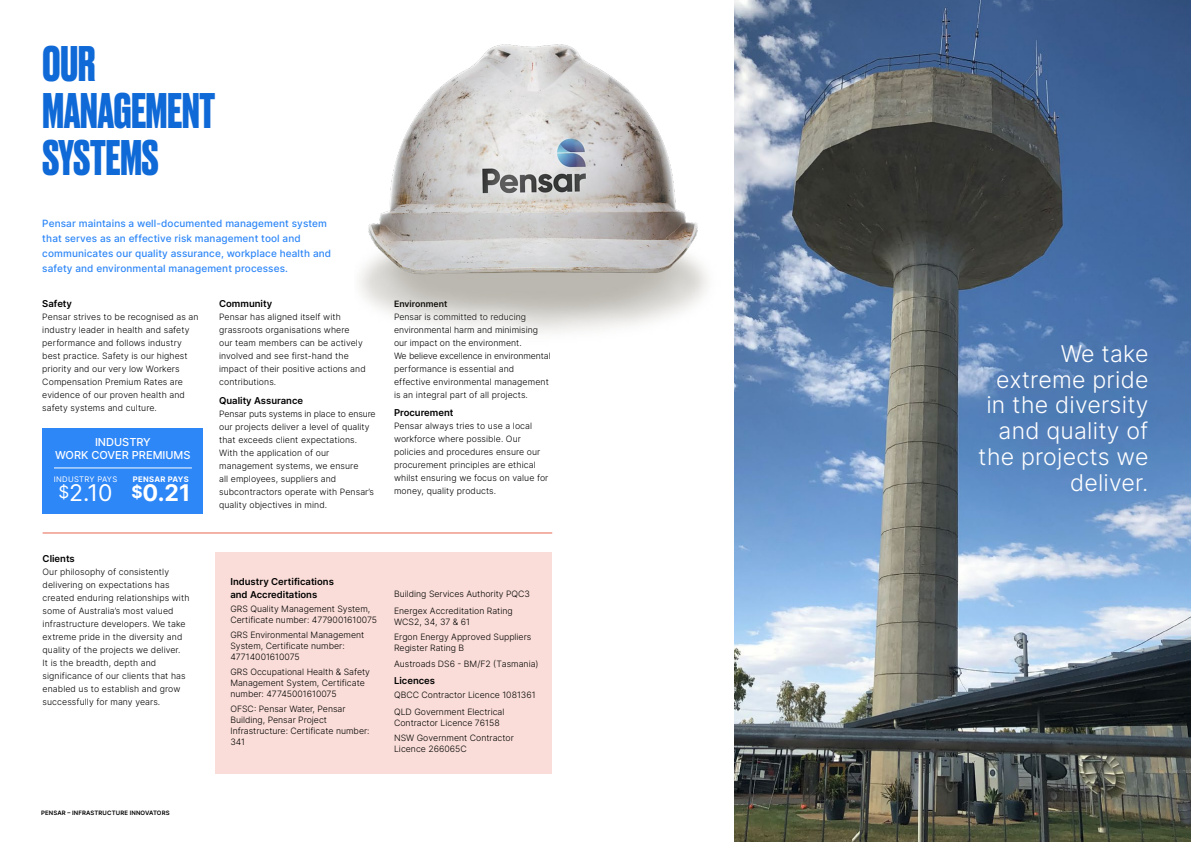
<style>
.page{position:relative;width:1191px;height:842px;background:#fff}
.page>*{position:absolute;margin:0;border:0;box-sizing:border-box;transform-origin:0 0}
.t1{font:700 47px/47px "Druk";color:#0f69d6}
.t2{font:300 23.1px/25.8px "Inter";letter-spacing:.01em;color:#fff;text-align:right}
.t3{font:23px "Inter";color:#fff}
.t4{font:700 23px "Inter";color:#fff}
.t5{font:500 11px/13px "Inter";color:#fff;text-align:center}
.t6{font:500 10px/15px "Inter";letter-spacing:.01em;color:#2e87f7}
.t7{font:600 9.5px/13px "Inter";color:#000}
.t8{font:300 8.8px/13px "Inter";letter-spacing:.01em;color:#000}
.t9{font:600 8.8px "Inter";color:#000}
.t10{font:7.7px "Inter";letter-spacing:.04em;color:#fff}
.t11{font:700 7.7px "Inter";letter-spacing:.04em;color:#fff}
.t12{font:600 6px "Inter";letter-spacing:.02em;color:#000}
</style>
<div class="page">
<div style="left:215px;top:553px;width:337px;height:221px;background:#faddd8"></div>
<div style="left:42px;top:429px;width:161px;height:85px;background:#2e87f7"></div>
<hr style="left:54px;top:468px;width:138px;height:1px;background:#fff">
<hr style="left:43px;top:533px;width:509px;height:1px;background:#e8664f">
<img style="left:734px;top:0;width:457px;height:842px">
<img style="left:359px;top:44px;width:349px;height:289px">
<h1 class="t1" style="left:43px;top:37px;width:174px">OUR<br>MANAGEMENT<br>SYSTEMS</h1>
<p class="t6" style="left:42px;top:216px;width:290px">Pensar maintains a well-documented management system that serves as an effective risk management tool and communicates our quality assurance, workplace health and safety and environmental management processes.</p>
<p class="t7" style="left:42px;top:297px;width:31px">Safety</p>
<p class="t8" style="left:42px;top:310px;width:158px">Pensar strives to be recognised as an industry leader in health and safety performance and follows industry best practice. Safety is our highest priority and our very low Workers Compensation Premium Rates are evidence of our proven health and safety systems and culture.</p>
<p class="t5" style="left:55px;top:435px;width:137px">INDUSTRY<br>WORK COVER PREMIUMS</p>
<p class="t10" style="left:54px;top:474px;width:65px">INDUSTRY PAYS</p>
<h3 class="t3" style="left:58px;top:476px;width:56px"><sup>$</sup>2.10</h3>
<p class="t11" style="left:133px;top:474px;width:57px">PENSAR PAYS</p>
<h3 class="t4" style="left:131px;top:476px;width:60px"><sup>$</sup>0.21</h3>
<p class="t7" style="left:219px;top:297px;width:55px">Community</p>
<p class="t8" style="left:219px;top:310px;width:148px">Pensar has aligned itself with grassroots organisations where<br>our team members can be actively involved and see first-hand the impact of their positive actions and contributions.</p>
<p class="t7" style="left:219px;top:394px;width:86px">Quality Assurance</p>
<p class="t8" style="left:219px;top:407px;width:158px">Pensar puts systems in place to ensure our projects deliver a level of quality that exceeds client expectations.<br>With the application of our management systems, we ensure<br>all employees, suppliers and subcontractors operate with Pensar’s quality objectives in mind.</p>
<p class="t9" style="left:394px;top:297px;width:55px">Environment</p>
<p class="t8" style="left:394px;top:310px;width:158px">Pensar is committed to reducing environmental harm and minimising our impact on the environment.<br>We believe excellence in environmental performance is essential and effective environmental management is an integral part of all projects.</p>
<p class="t7" style="left:394px;top:406px;width:61px">Procurement</p>
<p class="t8" style="left:394px;top:419px;width:156px">Pensar always tries to use a local workforce where possible. Our policies and procedures ensure our procurement principles are ethical whilst ensuring we focus on value for money, quality products.</p>
<p class="t7" style="left:43px;top:552px;width:34px">Clients</p>
<p class="t8" style="left:43px;top:565px;width:148px">Our philosophy of consistently delivering on expectations has created enduring relationships with some of Australia’s most valued infrastructure developers. We take extreme pride in the diversity and quality of the projects we deliver.<br>It is the breadth, depth and significance of our clients that has enabled us to establish and grow successfully for many years.</p>
<p class="t7" style="left:230px;top:574px;width:105px">Industry Certifications and Accreditations</p>
<p class="t8" style="left:230px;top:603px;width:148px;line-height:11px">GRS Quality Management System,<br>Certificate number: 4779001610075</p>
<p class="t8" style="left:230px;top:629px;width:135px;line-height:11px">GRS Environmental Management<br>System, Certificate number:<br>47714001610075</p>
<p class="t8" style="left:230px;top:666px;width:141px;line-height:11px">GRS Occupational Health &amp; Safety<br>Management System, Certificate number: 47745001610075</p>
<p class="t8" style="left:230px;top:703px;width:141px;line-height:11px">OFSC: Pensar Water, Pensar<br>Building, Pensar Project<br>Infrastructure: Certificate number:<br>341</p>
<p class="t8" style="left:394px;top:585px;width:138px;line-height:16.6px">Building Services Authority PQC3<br>Energex Accreditation Rating</p>
<p class="t8" style="left:394px;top:614px;width:139px;line-height:15.3px">WCS2, 34, 37 &amp; 61<br>Ergon Energy Approved Suppliers</p>
<p class="t8" style="left:394px;top:640px;width:146px;line-height:15.8px">Register Rating B<br>Austroads DS6 - BM/F2 (Tasmania)</p>
<p class="t7" style="left:394px;top:674px;width:43px">Licences</p>
<p class="t8" style="left:394px;top:686px;width:143px;line-height:16.6px">QBCC Contractor Licence 1081361<br>QLD Government Electrical</p>
<p class="t8" style="left:394px;top:715px;width:121px;line-height:15.3px">Contractor Licence 76158<br>NSW Government Contractor</p>
<p class="t8" style="left:394px;top:742px;width:74px">Licence 266065C</p>
<p class="t12" style="left:41px;top:808px;width:130px">PENSAR – INFRASTRUCTURE INNOVATORS</p>
<h2 class="t2" style="left:978px;top:340px;width:172px">We take extreme pride in the diversity and quality of the projects we deliver.</h2>
</div>
